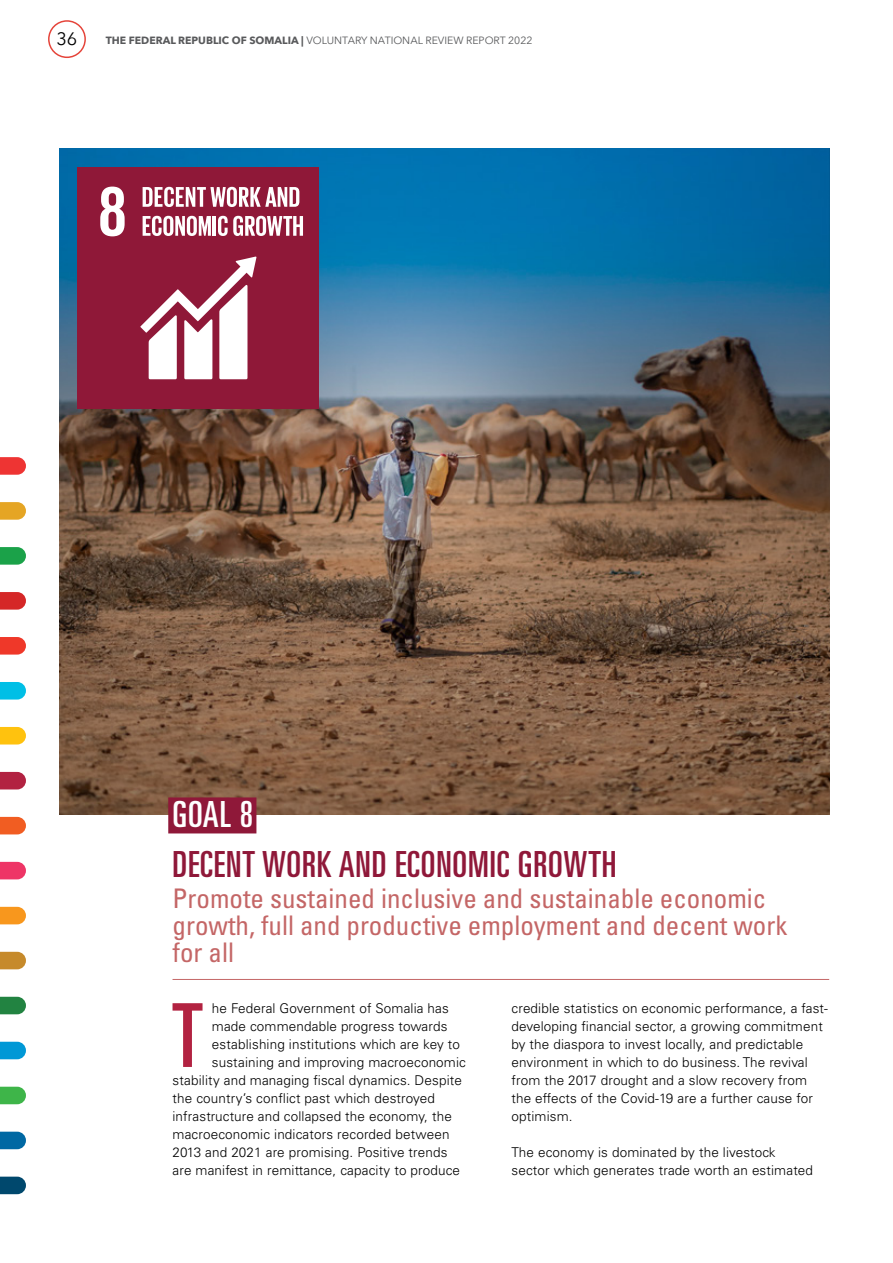
<style>
.page{position:relative;width:893px;height:1263px;background:#fff}
.page>*{position:absolute;margin:0;border:0;box-sizing:border-box;transform-origin:0 0}
.t1{font:ultra-condensed 88.35px "Univers LT Std";color:#b22241}
.t2{font:ultra-condensed 36px "Univers LT Std";letter-spacing:.025em;color:#8f1839}
.t3{font:ultra-condensed 36px "Univers LT Std";color:#fff}
.t4{font:condensed 27px/27px "Univers LT Std";color:#c46666}
.t5{font:18px "Avenir Next";color:#000}
.t6{font:300 13.5px/18px "Univers LT Std";letter-spacing:.01em;color:#000}
.t7{font:10.5px "Avenir Next";color:#58595b}
.s1{font-weight:700}
</style>
<div class="page">
<div style="left:48px;top:20px;width:38px;height:38px;border:2px solid #e5443a;border-radius:50%"></div>
<hr style="left:173px;top:979px;width:656px;height:1px;background:#c46666">
<img style="left:60px;top:149px;width:769px;height:666px">
<div style="left:168px;top:797px;width:88px;height:36px;background:#8f1839"></div>
<div style="left:78px;top:167px;width:241px;height:241px;background:#8f1838"></div>
<svg style="left:100px;top:187px;width:25px;height:49px"></svg>
<svg style="left:140px;top:257px;width:116px;height:122px"></svg>
<svg style="left:143px;top:187px;width:156px;height:20px"></svg>
<svg style="left:143px;top:216px;width:68px;height:20px"></svg>
<hr style="left:213px;top:216px;width:3px;height:20px;background:#fff">
<svg style="left:218px;top:216px;width:85px;height:20px"></svg>
<svg style="left:0;top:457px;width:26px;height:18px"></svg>
<svg style="left:0;top:502px;width:26px;height:18px"></svg>
<svg style="left:0;top:547px;width:26px;height:18px"></svg>
<svg style="left:0;top:592px;width:26px;height:18px"></svg>
<svg style="left:0;top:637px;width:26px;height:18px"></svg>
<svg style="left:0;top:682px;width:26px;height:17px"></svg>
<svg style="left:0;top:727px;width:26px;height:17px"></svg>
<svg style="left:0;top:772px;width:26px;height:17px"></svg>
<svg style="left:0;top:817px;width:26px;height:17px"></svg>
<svg style="left:0;top:862px;width:26px;height:17px"></svg>
<svg style="left:0;top:907px;width:26px;height:17px"></svg>
<svg style="left:0;top:952px;width:26px;height:17px"></svg>
<svg style="left:0;top:997px;width:26px;height:17px"></svg>
<svg style="left:0;top:1042px;width:26px;height:17px"></svg>
<svg style="left:0;top:1087px;width:26px;height:17px"></svg>
<svg style="left:0;top:1132px;width:26px;height:17px"></svg>
<svg style="left:0;top:1176px;width:26px;height:18px"></svg>
<h3 class="t5" style="left:57px;top:24px;width:22px">36</h3>
<p class="t7" style="left:106px;top:32px;width:428px"><span class="s1">THE FEDERAL REPUBLIC OF SOMALIA |</span> VOLUNTARY NATIONAL REVIEW REPORT 2022</p>
<h2 class="t3" style="left:173px;top:794px;width:82px">GOAL 8</h2>
<h2 class="t2" style="left:173px;top:844px;width:446px">DECENT WORK AND ECONOMIC GROWTH</h2>
<h3 class="t4" style="left:173px;top:885px;width:616px">Promote sustained inclusive and sustainable economic growth, full and productive employment and decent work for all</h3>
<h1 class="t1" style="left:172px;top:985px;width:33px">T</h1>
<p class="t6" style="left:212px;top:999px;width:238px">he Federal Government of Somalia has</p>
<p class="t6" style="left:212px;top:1017px;width:237px">made commendable progress towards</p>
<p class="t6" style="left:212px;top:1035px;width:250px">establishing institutions which are key to</p>
<p class="t6" style="left:212px;top:1053px;width:256px">sustaining and improving macroeconomic</p>
<p class="t6" style="left:173px;top:1071px;width:291px">stability and managing fiscal dynamics. Despite</p>
<p class="t6" style="left:173px;top:1089px;width:264px">the country’s conflict past which destroyed</p>
<p class="t6" style="left:173px;top:1107px;width:281px">infrastructure and collapsed the economy, the</p>
<p class="t6" style="left:173px;top:1125px;width:278px">macroeconomic indicators recorded between</p>
<p class="t6" style="left:173px;top:1143px;width:276px">2013 and 2021 are promising. Positive trends</p>
<p class="t6" style="left:173px;top:1161px;width:289px">are manifest in remittance, capacity to produce</p>
<p class="t6" style="left:511px;top:999px;width:318px">credible statistics on economic performance, a fast&shy;developing financial sector, a growing commitment by the diaspora to invest locally, and predictable environment in which to do business. The revival from the 2017 drought and a slow recovery from the effects of the Covid-19 are a further cause for optimism.</p>
<p class="t6" style="left:511px;top:1143px;width:303px">The economy is dominated by the livestock sector which generates trade worth an estimated</p>
</div>
